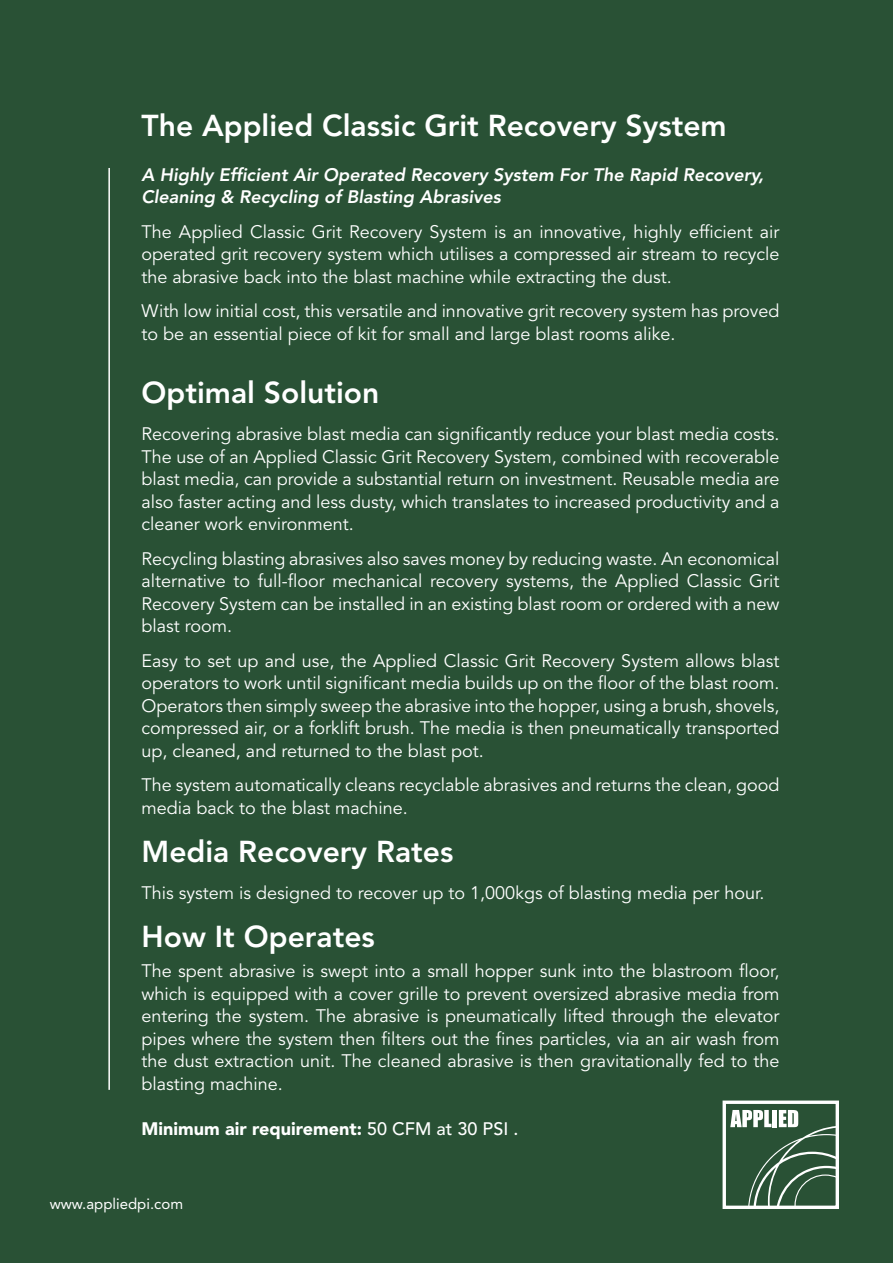
<style>
.page{position:relative;width:893px;height:1263px;background:#295135}
.page>*{position:absolute;margin:0;border:0;box-sizing:border-box;transform-origin:0 0}
.t1{font:800 30px "Avenir LT Std";color:#fff}
.t2{font:18px/22.5px "Avenir LT Std";color:#fff;text-align:justify}
.t3{font:italic 800 18px/22.5px "Avenir LT Std";color:#fff}
.t4{font:900 18px "Avenir LT Std";color:#fff}
.t5{font:15px "Avenir LT Pro";color:#fff}
.s1{font-weight:500}
</style>
<div class="page">
<div style="left:723px;top:1100px;width:116px;height:109px;border:3px solid #fff"></div>
<svg style="left:730px;top:1110px;width:107px;height:97px"></svg>
<hr style="left:108px;top:168px;width:2px;height:922px;background:#fff">
<h1 class="t1" style="left:142px;top:108px;width:587px">The Applied Classic Grit Recovery System</h1>
<p class="t3" style="left:142px;top:163px;width:624px">A Highly Efficient Air Operated Recovery System For The Rapid Recovery,<br>Cleaning &amp; Recycling of Blasting Abrasives</p>
<p class="t2" style="left:142px;top:221px;width:639px">The Applied Classic Grit Recovery System is an innovative, highly efficient air operated grit recovery system which utilises a compressed air stream to recycle the abrasive back into the blast machine while extracting the dust.</p>
<p class="t2" style="left:142px;top:300px;width:639px">With low initial cost, this versatile and innovative grit recovery system has proved to be an essential piece of kit for small and large blast rooms alike.</p>
<h1 class="t1" style="left:142px;top:375px;width:239px">Optimal Solution</h1>
<p class="t2" style="left:142px;top:423px;width:639px">Recovering abrasive blast media can significantly reduce your blast media costs.<br>The use of an Applied Classic Grit Recovery System, combined with recoverable blast media, can provide a substantial return on investment. Reusable media are also faster acting and less dusty, which translates to increased productivity and a cleaner work environment.</p>
<p class="t2" style="left:142px;top:548px;width:639px">Recycling blasting abrasives also saves money by reducing waste. An economical alternative to full-floor mechanical recovery systems, the Applied Classic Grit Recovery System can be installed in an existing blast room or ordered with a new blast room.</p>
<p class="t2" style="left:142px;top:650px;width:639px">Easy to set up and use, the Applied Classic Grit Recovery System allows blast operators to work until significant media builds up on the floor of the blast room.<br>Operators then simply sweep the abrasive into the hopper, using a brush, shovels, compressed air, or a forklift brush. The media is then pneumatically transported up, cleaned, and returned to the blast pot.</p>
<p class="t2" style="left:142px;top:774px;width:639px">The system automatically cleans recyclable abrasives and returns the clean, good media back to the blast machine.</p>
<h1 class="t1" style="left:142px;top:834px;width:313px">Media Recovery Rates</h1>
<p class="t2" style="left:142px;top:882px;width:624px">This system is designed to recover up to 1,000kgs of blasting media per hour.</p>
<h1 class="t1" style="left:142px;top:919px;width:235px">How It Operates</h1>
<p class="t2" style="left:142px;top:960px;width:639px">The spent abrasive is swept into a small hopper sunk into the blastroom floor, which is equipped with a cover grille to prevent oversized abrasive media from entering the system. The abrasive is pneumatically lifted through the elevator pipes where the system then filters out the fines particles, via an air wash from the dust extraction unit. The cleaned abrasive is then gravitationally fed to the blasting machine.</p>
<p class="t4" style="left:142px;top:1118px;width:378px">Minimum air requirement: <span class="s1">50 CFM at 30 PSI .</span></p>
<p class="t5" style="left:50px;top:1194px;width:135px">www.appliedpi.com</p>
</div>
